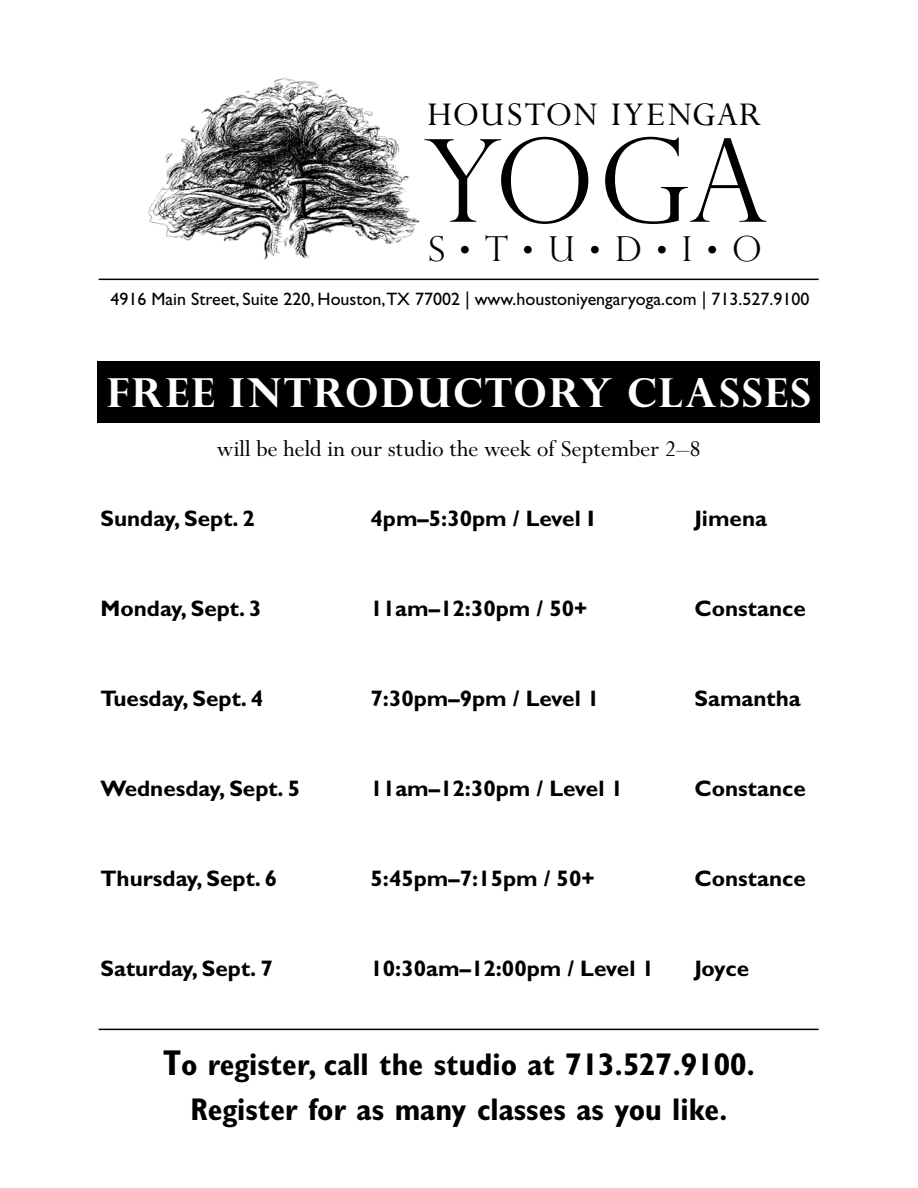
<style>
.page{position:relative;width:918px;height:1188px;background:#fff}
.page>*{position:absolute;margin:0;border:0;box-sizing:border-box;transform-origin:0 0}
.t1{font:300 114.9px "Perpetua Titling MT Std";color:#000}
.t2{font:700 39.9px "Perpetua Titling MT Std";letter-spacing:.06em;color:#fff}
.t3{font:37.35px "Perpetua MT Std";letter-spacing:.035em;color:#000}
.t4{font:300 34.5px "Perpetua Titling MT Std";color:#000}
.t5{font:700 condensed 31.5px/45px "Gill Sans";color:#000;text-align:center}
.t6{font:25.5px "Perpetua MT Std";color:#000}
.t7{font:700 22.5px "Gill Sans";color:#000}
.t8{font:18px "Gill Sans";color:#000}
.s1{font-size:36px}
</style>
<div class="page">
<img style="left:148px;top:78px;width:272px;height:182px">
<hr style="left:99px;top:279px;width:720px;height:1px;background:#000">
<hr style="left:99px;top:1029px;width:720px;height:1px;background:#000">
<div style="left:98px;top:361px;width:722px;height:62px;background:#000"></div>
<h3 class="t3" style="left:427px;top:95px;width:335px">HOUSTON IYENGAR</h3>
<h1 class="t1" style="left:423px;top:111px;width:346px">YOGA</h1>
<h3 class="t4" style="left:429px;top:228px;width:335px">S•T•U•D•I•O</h3>
<p class="t8" style="left:111px;top:288px;width:700px">4916 Main Street, Suite 220, Houston,TX 77002 | www.houstoniyengaryoga.com | 713.527.9100</p>
<h2 class="t2" style="left:107px;top:367px;width:705px">FREE INTRODUCTORY CLASSES</h2>
<p class="t6" style="left:217px;top:435px;width:486px">will be held in our studio the week of September 2–8</p>
<p class="t7" style="left:100px;top:506px;width:156px">Sunday, Sept. 2</p>
<p class="t7" style="left:370px;top:506px;width:226px">4pm–5:30pm / Level I</p>
<p class="t7" style="left:694px;top:506px;width:74px">Jimena</p>
<p class="t7" style="left:100px;top:596px;width:163px">Monday, Sept. 3</p>
<p class="t7" style="left:370px;top:596px;width:218px">11am–12:30pm / 50+</p>
<p class="t7" style="left:694px;top:596px;width:113px">Constance</p>
<p class="t7" style="left:100px;top:686px;width:164px">Tuesday, Sept. 4</p>
<p class="t7" style="left:370px;top:686px;width:231px">7:30pm–9pm / Level 1</p>
<p class="t7" style="left:694px;top:686px;width:108px">Samantha</p>
<p class="t7" style="left:100px;top:776px;width:201px">Wednesday, Sept. 5</p>
<p class="t7" style="left:370px;top:776px;width:254px">11am–12:30pm / Level 1</p>
<p class="t7" style="left:695px;top:776px;width:113px">Constance</p>
<p class="t7" style="left:100px;top:866px;width:178px">Thursday, Sept. 6</p>
<p class="t7" style="left:370px;top:866px;width:226px">5:45pm–7:15pm / 50+</p>
<p class="t7" style="left:694px;top:866px;width:113px">Constance</p>
<p class="t7" style="left:100px;top:956px;width:174px">Saturday, Sept. 7</p>
<p class="t7" style="left:370px;top:956px;width:285px">10:30am–12:00pm / Level 1</p>
<p class="t7" style="left:694px;top:956px;width:56px">Joyce</p>
<h3 class="t5" style="left:163px;top:1042px;width:594px"><span class="s1">T</span>o register, call the studio at 713.527.9100.<br>Register for as many classes as you like.</h3>
</div>
